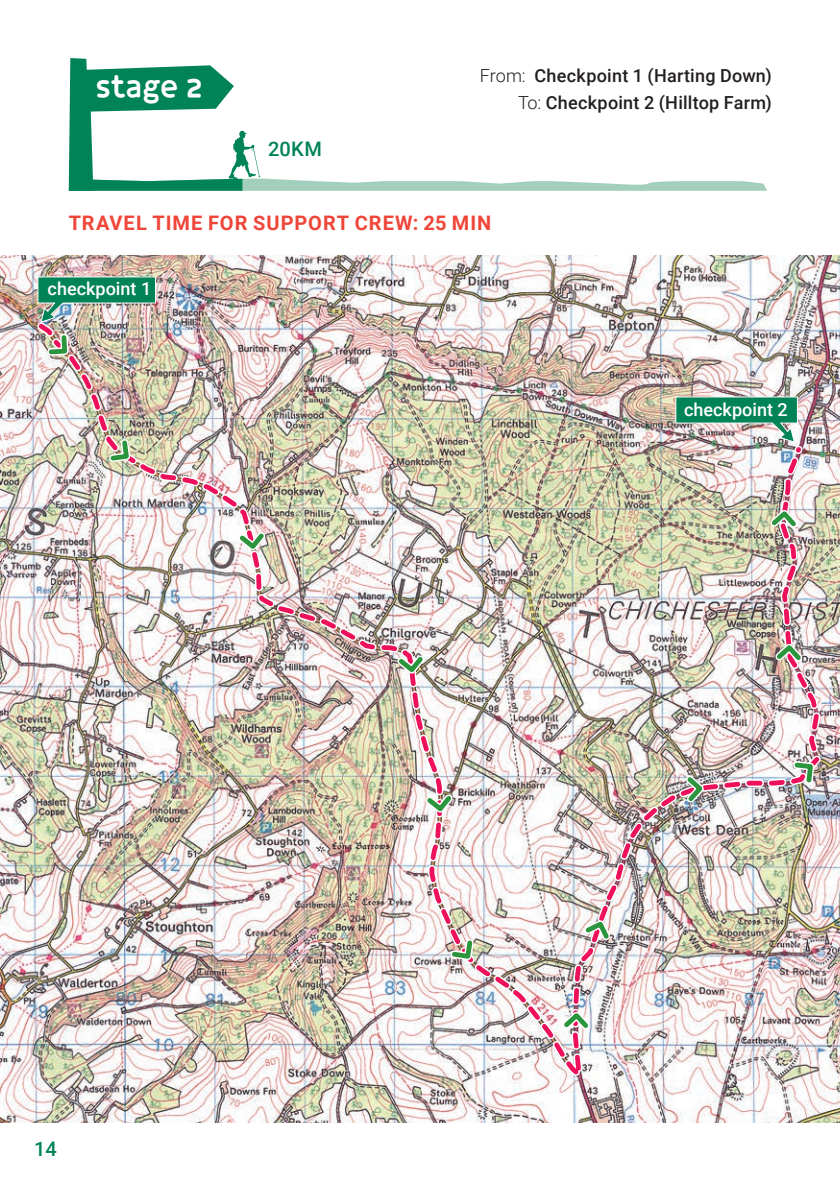
<style>
.page{position:relative;width:840px;height:1191px;background:#fff}
.page>*{position:absolute;margin:0;border:0;box-sizing:border-box;transform-origin:0 0}
.t1{font:700 34px "Core Humanist Sans";letter-spacing:-.01em;color:#fff}
.t2{font:700 20px "Roboto";letter-spacing:.05em;color:#ef4639}
.t3{font:500 20px "Roboto";letter-spacing:.01em;color:#008356}
.t4{font:500 18px/27.2px "Roboto";letter-spacing:.015em;color:#231f20;text-align:right}
.t5{font:500 18px "Roboto";color:#fff}
.s1{font-weight:300}
</style>
<div class="page">
<svg style="left:69px;top:58px;width:697px;height:133px"></svg>
<img style="left:0;top:255px;width:839px;height:868px">
<img style="left:30px;top:315px;width:795px;height:779px">
<img style="left:34px;top:319px;width:787px;height:768px">
<img style="left:46px;top:332px;width:769px;height:700px">
<img style="left:37px;top:276px;width:119px;height:54px">
<img style="left:674px;top:396px;width:124px;height:54px">
<h1 class="t1" style="left:95px;top:63px;width:109px">stage 2</h1>
<p class="t4" style="left:479px;top:61px;width:293px"><span class="s1">From:</span> Checkpoint 1 (Harting Down)<br><span class="s1">To:</span> Checkpoint 2 (Hilltop Farm)</p>
<p class="t3" style="left:268px;top:135px;width:55px">20KM</p>
<p class="t2" style="left:69px;top:209px;width:424px">TRAVEL TIME FOR SUPPORT CREW: 25 MIN</p>
<p class="t5" style="left:48px;top:276px;width:105px">checkpoint 1</p>
<p class="t3" style="left:34px;top:1134px;width:24px">14</p>
<p class="t5" style="left:683px;top:396px;width:105px">checkpoint 2</p>
</div>
